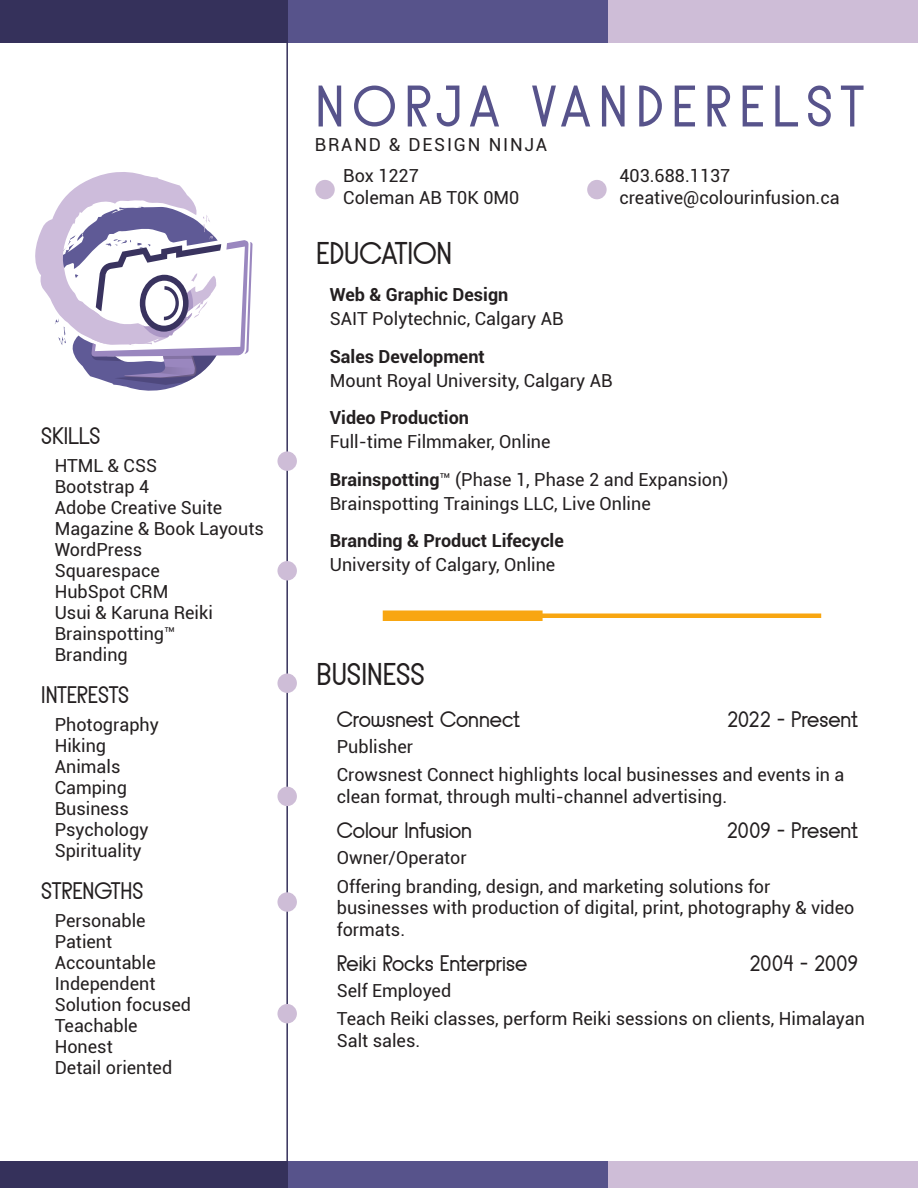
<style>
.page{position:relative;width:918px;height:1188px;background:#fff}
.page>*{position:absolute;margin:0;border:0;box-sizing:border-box;transform-origin:0 0}
.t1{font:58.5px "BAGROS Regular";letter-spacing:.14em;color:#57538b}
.Bagros_16_left_column{font:31.5px "BAGROS Regular";color:#231f20}
.Bagros_16_left_column-2{font:24px "BAGROS Regular";color:#231f20}
.Paragraph_Style_2{font:22.5px "BAGROS Regular";color:#231f20}
.Lists_wiht_no_bullets{font:18px "Roboto";color:#231f20}
.paragraph_Roboto{font:18px/21.6px "Roboto";color:#231f20}
.Lists_wiht_no_bullets-2{font:700 18px "Roboto";color:#231f20}
.paragraph_Roboto-2{font:18px "Roboto";letter-spacing:.1em;color:#231f20}
.s1{font-weight:700}
</style>
<div class="page">
<div style="left:0;top:0;width:288px;height:43px;background:#35315b"></div>
<div style="left:0;top:1161px;width:288px;height:27px;background:#35315b"></div>
<div style="left:288px;top:0;width:322px;height:43px;background:#57538b"></div>
<div style="left:288px;top:1161px;width:322px;height:27px;background:#57538b"></div>
<div style="left:609px;top:0;width:309px;height:43px;background:#cebdd7"></div>
<div style="left:609px;top:1161px;width:309px;height:27px;background:#cebdd7"></div>
<div style="left:315px;top:180px;width:20px;height:19px;background:#cebdd7;border-radius:50%"></div>
<div style="left:587px;top:180px;width:20px;height:19px;background:#cebdd7;border-radius:50%"></div>
<hr style="left:286px;top:0;width:2px;height:1175px;background:#35315b">
<div style="left:277px;top:451px;width:20px;height:20px;background:#cebdd7;border-radius:50%"></div>
<div style="left:277px;top:561px;width:20px;height:19px;background:#cebdd7;border-radius:50%"></div>
<div style="left:277px;top:673px;width:20px;height:20px;background:#cebdd7;border-radius:50%"></div>
<div style="left:277px;top:787px;width:20px;height:19px;background:#cebdd7;border-radius:50%"></div>
<div style="left:277px;top:892px;width:20px;height:20px;background:#cebdd7;border-radius:50%"></div>
<div style="left:277px;top:1004px;width:20px;height:19px;background:#cebdd7;border-radius:50%"></div>
<svg style="left:35px;top:172px;width:218px;height:219px"></svg>
<div style="left:383px;top:610px;width:160px;height:11px;background:#f8a611"></div>
<hr style="left:519px;top:614px;width:302px;height:4px;background:#f8a611">
<p class="Bagros_16_left_column-2" style="left:41px;top:427px;width:61px">SKILLS</p>
<p class="Lists_wiht_no_bullets" style="left:55px;top:453px;width:104px">HTML &amp; CSS</p>
<p class="Lists_wiht_no_bullets" style="left:55px;top:474px;width:96px">Bootstrap 4</p>
<p class="Lists_wiht_no_bullets" style="left:55px;top:495px;width:169px">Adobe Creative Suite</p>
<p class="Lists_wiht_no_bullets" style="left:55px;top:516px;width:211px">Magazine &amp; Book Layouts</p>
<p class="Lists_wiht_no_bullets" style="left:55px;top:537px;width:89px">WordPress</p>
<p class="Lists_wiht_no_bullets" style="left:55px;top:558px;width:107px">Squarespace</p>
<p class="Lists_wiht_no_bullets" style="left:55px;top:579px;width:115px">HubSpot CRM</p>
<p class="Lists_wiht_no_bullets" style="left:55px;top:600px;width:160px">Usui &amp; Karuna Reiki</p>
<p class="Lists_wiht_no_bullets" style="left:55px;top:621px;width:122px">Brainspotting™</p>
<p class="Lists_wiht_no_bullets" style="left:55px;top:642px;width:75px">Branding</p>
<p class="Bagros_16_left_column-2" style="left:41px;top:686px;width:89px">INTERESTS</p>
<p class="Lists_wiht_no_bullets" style="left:55px;top:712px;width:106px">Photography</p>
<p class="Lists_wiht_no_bullets" style="left:55px;top:733px;width:53px">Hiking</p>
<p class="Lists_wiht_no_bullets" style="left:55px;top:754px;width:67px">Animals</p>
<p class="Lists_wiht_no_bullets" style="left:55px;top:775px;width:74px">Camping</p>
<p class="Lists_wiht_no_bullets" style="left:55px;top:796px;width:76px">Business</p>
<p class="Lists_wiht_no_bullets" style="left:55px;top:817px;width:95px">Psychology</p>
<p class="Lists_wiht_no_bullets" style="left:55px;top:838px;width:88px">Spirituality</p>
<p class="Bagros_16_left_column-2" style="left:41px;top:882px;width:104px">STRENGTHS</p>
<p class="Lists_wiht_no_bullets" style="left:55px;top:908px;width:92px">Personable</p>
<p class="Lists_wiht_no_bullets" style="left:55px;top:929px;width:59px">Patient</p>
<p class="Lists_wiht_no_bullets" style="left:55px;top:950px;width:103px">Accountable</p>
<p class="Lists_wiht_no_bullets" style="left:55px;top:971px;width:102px">Independent</p>
<p class="Lists_wiht_no_bullets" style="left:55px;top:992px;width:138px">Solution focused</p>
<p class="Lists_wiht_no_bullets" style="left:55px;top:1013px;width:84px">Teachable</p>
<p class="Lists_wiht_no_bullets" style="left:55px;top:1034px;width:60px">Honest</p>
<p class="Lists_wiht_no_bullets" style="left:55px;top:1055px;width:119px">Detail oriented</p>
<p class="t1" style="left:315px;top:83px;width:550px">NORJA VANDERELST</p>
<p class="paragraph_Roboto-2" style="left:315px;top:132px;width:234px">BRAND &amp; DESIGN NINJA</p>
<p class="paragraph_Roboto" style="left:343px;top:164px;width:77px">Box 1227</p>
<p class="paragraph_Roboto" style="left:343px;top:186px;width:177px">Coleman AB T0K 0M0</p>
<p class="paragraph_Roboto" style="left:619px;top:164px;width:112px">403.688.1137</p>
<p class="paragraph_Roboto" style="left:619px;top:186px;width:222px">creative@colourinfusion.ca</p>
<p class="Bagros_16_left_column" style="left:316px;top:240px;width:138px">EDUCATION</p>
<p class="Lists_wiht_no_bullets-2" style="left:330px;top:282px;width:180px">Web &amp; Graphic Design</p>
<p class="Lists_wiht_no_bullets" style="left:330px;top:306px;width:235px">SAIT Polytechnic, Calgary AB</p>
<p class="Lists_wiht_no_bullets-2" style="left:330px;top:344px;width:156px">Sales Development</p>
<p class="Lists_wiht_no_bullets" style="left:330px;top:368px;width:284px">Mount Royal University, Calgary AB</p>
<p class="Lists_wiht_no_bullets-2" style="left:330px;top:405px;width:141px">Video Production</p>
<p class="Lists_wiht_no_bullets" style="left:330px;top:429px;width:222px">Full-time Filmmaker, Online</p>
<p class="Lists_wiht_no_bullets" style="left:330px;top:467px;width:400px"><span class="s1">Brainspotting</span>™ (Phase 1, Phase 2 and Expansion)</p>
<p class="Lists_wiht_no_bullets" style="left:330px;top:491px;width:322px">Brainspotting Trainings LLC, Live Online</p>
<p class="Lists_wiht_no_bullets-2" style="left:330px;top:528px;width:236px">Branding &amp; Product Lifecycle</p>
<p class="Lists_wiht_no_bullets" style="left:330px;top:552px;width:227px">University of Calgary, Online</p>
<p class="Bagros_16_left_column" style="left:317px;top:662px;width:110px">BUSINESS</p>
<p class="Paragraph_Style_2" style="left:337px;top:710px;width:185px">Crowsnest Connect</p>
<p class="Paragraph_Style_2" style="left:727px;top:710px;width:132px">2022 - Present</p>
<p class="paragraph_Roboto" style="left:337px;top:735px;width:78px">Publisher</p>
<p class="paragraph_Roboto" style="left:337px;top:764px;width:509px">Crowsnest Connect highlights local businesses and events in a clean format, through multi-channel advertising.</p>
<p class="Paragraph_Style_2" style="left:337px;top:822px;width:137px">Colour Infusion</p>
<p class="Paragraph_Style_2" style="left:727px;top:822px;width:133px">2009 - Present</p>
<p class="paragraph_Roboto" style="left:337px;top:846px;width:132px">Owner/Operator</p>
<p class="paragraph_Roboto" style="left:337px;top:875px;width:519px">Offering branding, design, and marketing solutions for businesses with production of digital, print, photography &amp; video formats.</p>
<p class="Paragraph_Style_2" style="left:337px;top:954px;width:192px">Reiki Rocks Enterprise</p>
<p class="Paragraph_Style_2" style="left:750px;top:954px;width:110px">2004 - 2009</p>
<p class="paragraph_Roboto" style="left:337px;top:979px;width:116px">Self Employed</p>
<p class="paragraph_Roboto" style="left:337px;top:1007px;width:530px">Teach Reiki classes, perform Reiki sessions on clients, Himalayan<br>Salt sales.</p>
</div>
